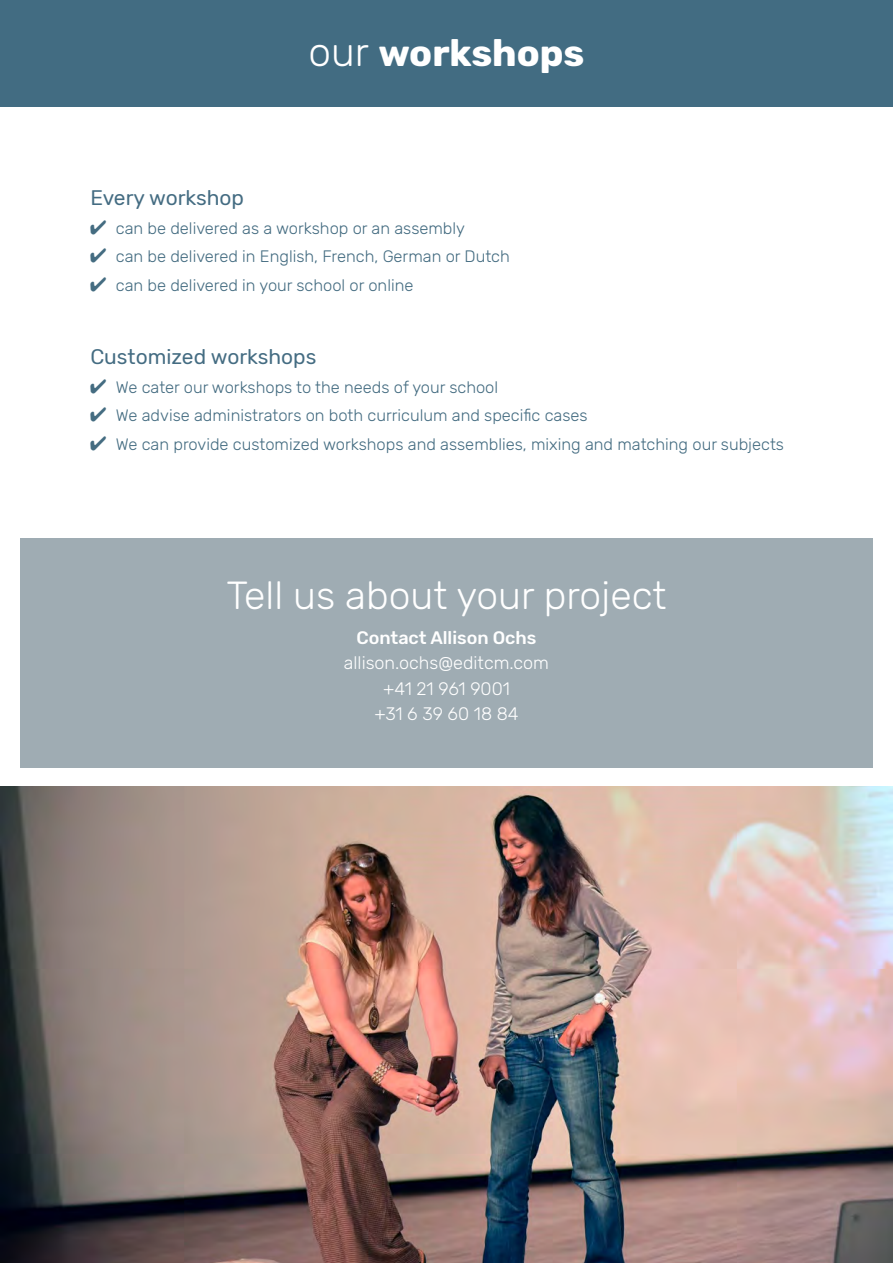
<style>
.page{position:relative;width:893px;height:1263px;background:#fff}
.page>*{position:absolute;margin:0;border:0;box-sizing:border-box;transform-origin:0 0}
.t1{font:300 39px "Rubik";color:#fff}
.t2{font:700 37.5px "Rubik";color:#fff}
.t3{font:21px "Rubik";color:#446c82}
.t4{font:300 18px/25.5px "Rubik";color:#fff;text-align:center}
.t5{font:500 18px "Rubik";color:#fff}
.t6{font:300 16.5px "Rubik";color:#446c81}
.s1{font-weight:300;font-size:40.5px}
</style>
<div class="page">
<div style="left:0;top:0;width:893px;height:106px;background:#426c82"></div>
<div style="left:20px;top:538px;width:853px;height:229px;background:#9facb3"></div>
<img style="left:0;top:787px;width:893px;height:476px">
<h2 class="t2" style="left:308px;top:31px;width:277px"><span class="s1">our</span> workshops</h2>
<p class="t3" style="left:90px;top:186px;width:155px">Every workshop</p>
<p class="t6" style="left:90px;top:219px;width:376px">✔ can be delivered as a workshop or an assembly</p>
<p class="t6" style="left:90px;top:247px;width:421px">✔ can be delivered in English, French, German or Dutch</p>
<p class="t6" style="left:90px;top:276px;width:325px">✔ can be delivered in your school or online</p>
<p class="t3" style="left:90px;top:345px;width:228px">Customized workshops</p>
<p class="t6" style="left:90px;top:378px;width:409px">✔ We cater our workshops to the needs of your school</p>
<p class="t6" style="left:90px;top:406px;width:499px">✔ We advise administrators on both curriculum and specific cases</p>
<p class="t6" style="left:90px;top:435px;width:695px">✔ We can provide customized workshops and assemblies, mixing and matching our subjects</p>
<h1 class="t1" style="left:226px;top:574px;width:442px">Tell us about your project</h1>
<p class="t5" style="left:356px;top:627px;width:182px">Contact Allison Ochs</p>
<p class="t4" style="left:344px;top:650px;width:207px">allison.ochs@editcm.com +41 21 961 9001<br>+31 6 39 60 18 84</p>
</div>
